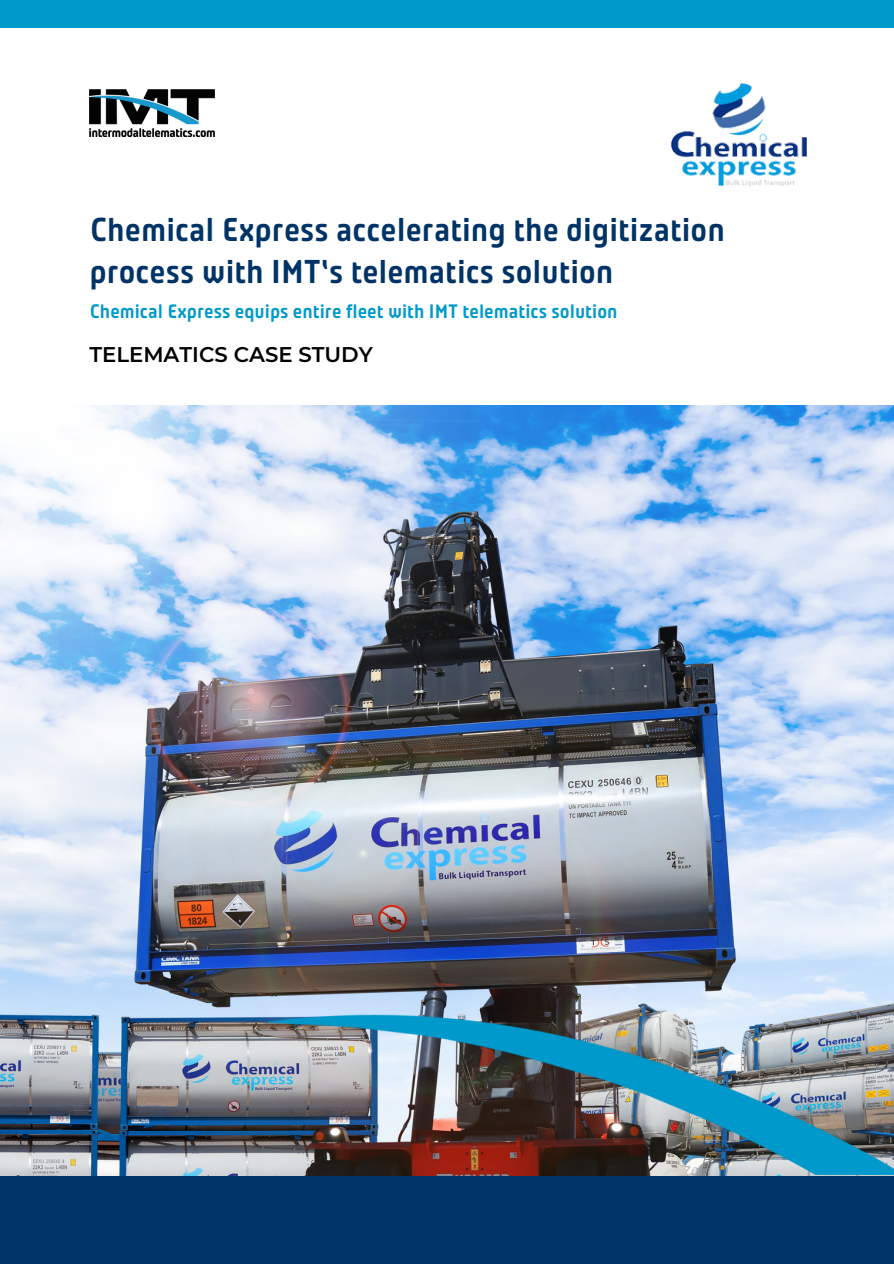
<style>
.page{position:relative;width:894px;height:1264px;background:#fff}
.page>*{position:absolute;margin:0;border:0;box-sizing:border-box;transform-origin:0 0}
.t1{font:700 33px/42.5px "Plau";color:#036}
.t2{font:600 21.15px "Montserrat";color:#000}
.t3{font:700 19.35px "Plau";color:#09c}
</style>
<div class="page">
<div style="left:0;top:862px;width:893px;height:401px;background:#036"></div>
<img style="left:0;top:405px;width:893px;height:770px">
<img style="left:263px;top:1014px;width:630px;height:160px">
<img style="left:89px;top:89px;width:125px;height:48px">
<img style="left:671px;top:83px;width:136px;height:104px">
<div style="left:0;top:0;width:893px;height:28px;background:#09c"></div>
<p class="t1" style="left:89px;top:208px;width:637px">Chemical Express accelerating the digitization process with IMT's telematics solution</p>
<p class="t3" style="left:89px;top:300px;width:529px">Chemical Express equips entire fleet with IMT telematics solution</p>
<p class="t2" style="left:89px;top:341px;width:285px">TELEMATICS CASE STUDY</p>
</div>
